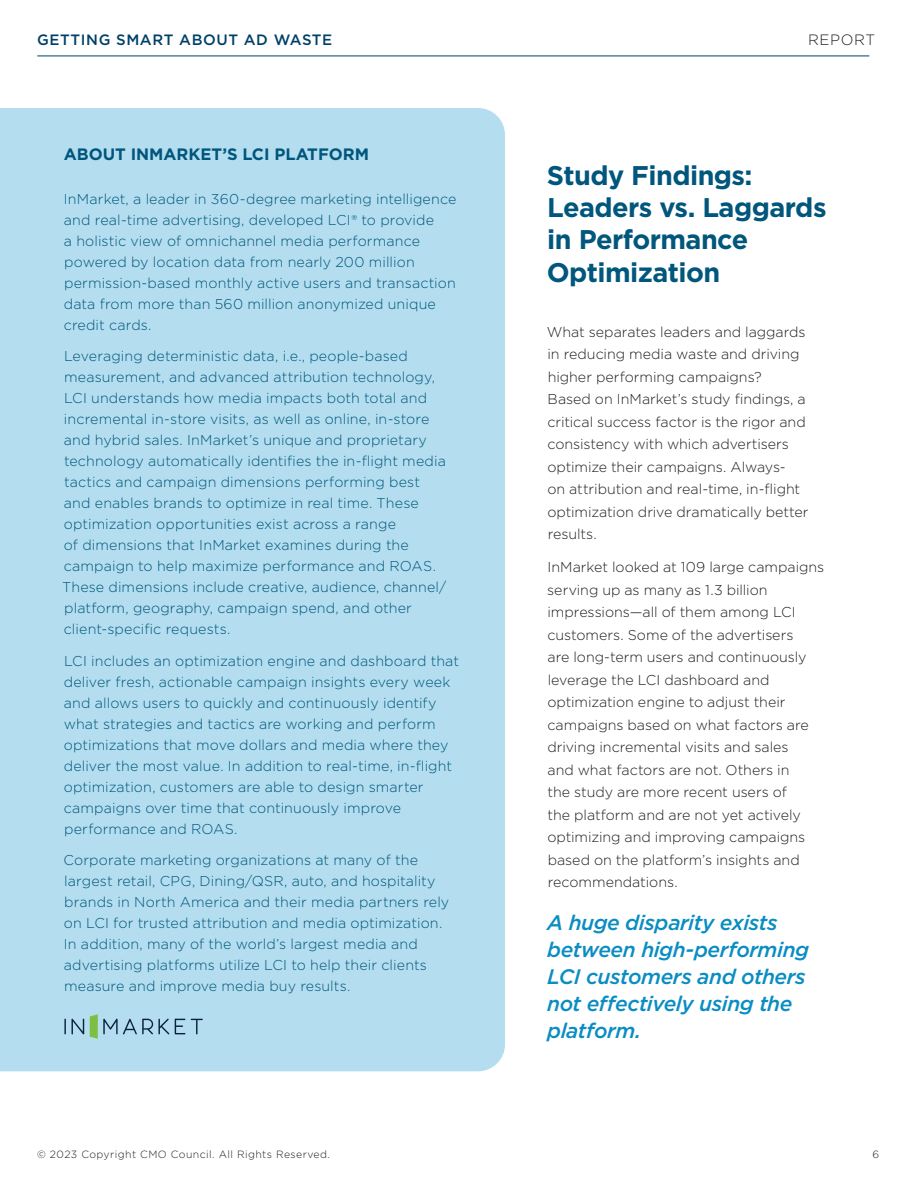
<style>
.page{position:relative;width:918px;height:1188px;background:#fff}
.page>*{position:absolute;margin:0;border:0;box-sizing:border-box;transform-origin:0 0}
.Section_Headers{font:700 27px/32.4px "Gotham";letter-spacing:-.02em;color:#00567c}
.Body_Text{font:italic 500 21px/27px "Gotham";letter-spacing:-.02em;color:#0a8dc2}
.Section_Headers-2{font:700 16.5px "Gotham";color:#00567c}
.t1{font:500 15px "Gotham";letter-spacing:.04em;color:#004168}
.t2{font:300 15px "Gotham";letter-spacing:.04em;color:#231f20}
.Body_Text-2{font:300 14.25px/21px "Gotham";letter-spacing:.005em;color:#00567c}
.Body_Text-3{font:300 14.25px/22.5px "Gotham";letter-spacing:-.005em;color:#231f20}
.t3{font:300 10.5px "Gotham";letter-spacing:.04em;color:#231f20}
</style>
<div class="page">
<hr style="left:37px;top:56px;width:832px;height:1px;background:#004168">
<div style="left:0;top:108px;width:505px;height:963px;background:#b4deef"></div>
<svg style="left:64px;top:1019px;width:2px;height:15px"></svg>
<svg style="left:72px;top:1019px;width:12px;height:15px"></svg>
<svg style="left:175px;top:1019px;width:10px;height:15px"></svg>
<svg style="left:191px;top:1019px;width:12px;height:15px"></svg>
<svg style="left:90px;top:1014px;width:79px;height:25px;background:#99c3c9"></svg>
<p class="t1" style="left:37px;top:29px;width:297px">GETTING SMART ABOUT AD WASTE</p>
<p class="t2" style="left:808px;top:30px;width:69px">REPORT</p>
<p class="Section_Headers-2" style="left:64px;top:143px;width:307px">ABOUT INMARKET’S LCI PLATFORM</p>
<p class="Body_Text-2" style="left:64px;top:188px;width:394px">InMarket, a leader in 360-degree marketing intelligence and real-time advertising, developed LCI® to provide<br>a holistic view of omnichannel media performance powered by location data from nearly 200 million permission-based monthly active users and transaction data from more than 560 million anonymized unique credit cards.</p>
<p class="Body_Text-2" style="left:62px;top:345px;width:386px">Leveraging deterministic data, i.e., people-based measurement, and advanced attribution technology, LCI understands how media impacts both total and incremental in-store visits, as well as online, in-store and hybrid sales. InMarket’s unique and proprietary technology automatically identifies the in-flight media tactics and campaign dimensions performing best and enables brands to optimize in real time. These optimization opportunities exist across a range<br>of dimensions that InMarket examines during the campaign to help maximize performance and ROAS.<br>These dimensions include creative, audience, channel/ platform, geography, campaign spend, and other client-specific requests.</p>
<p class="Body_Text-2" style="left:64px;top:650px;width:397px">LCI includes an optimization engine and dashboard that deliver fresh, actionable campaign insights every week and allows users to quickly and continuously identify what strategies and tactics are working and perform optimizations that move dollars and media where they deliver the most value. In addition to real-time, in-flight optimization, customers are able to design smarter campaigns over time that continuously improve performance and ROAS.</p>
<p class="Body_Text-2" style="left:63px;top:849px;width:387px">Corporate marketing organizations at many of the largest retail, CPG, Dining/QSR, auto, and hospitality brands in North America and their media partners rely on LCI for trusted attribution and media optimization.<br>In addition, many of the world’s largest media and advertising platforms utilize LCI to help their clients measure and improve media buy results.</p>
<p class="Section_Headers" style="left:547px;top:159px;width:281px">Study Findings:<br>Leaders vs. Laggards in Performance<br>Optimization</p>
<p class="Body_Text-3" style="left:547px;top:320px;width:263px">What separates leaders and laggards in reducing media waste and driving higher performing campaigns?<br>Based on InMarket’s study findings, a critical success factor is the rigor and consistency with which advertisers optimize their campaigns. Always-<br>on attribution and real-time, in-flight optimization drive dramatically better results.</p>
<p class="Body_Text-3" style="left:547px;top:555px;width:279px">InMarket looked at 109 large campaigns serving up as many as 1.3 billion impressions—all of them among LCI customers. Some of the advertisers<br>are long-term users and continuously leverage the LCI dashboard and optimization engine to adjust their campaigns based on what factors are driving incremental visits and sales<br>and what factors are not. Others in<br>the study are more recent users of<br>the platform and are not yet actively optimizing and improving campaigns based on the platform’s insights and recommendations.</p>
<p class="Body_Text" style="left:547px;top:909px;width:263px">A huge disparity exists between high-performing<br>LCI customers and others not effectively using the platform.</p>
<p class="t3" style="left:37px;top:1148px;width:294px">© 2023 Copyright CMO Council. All Rights Reserved.</p>
<p class="t3" style="left:873px;top:1148px;width:8px">6</p>
</div>
